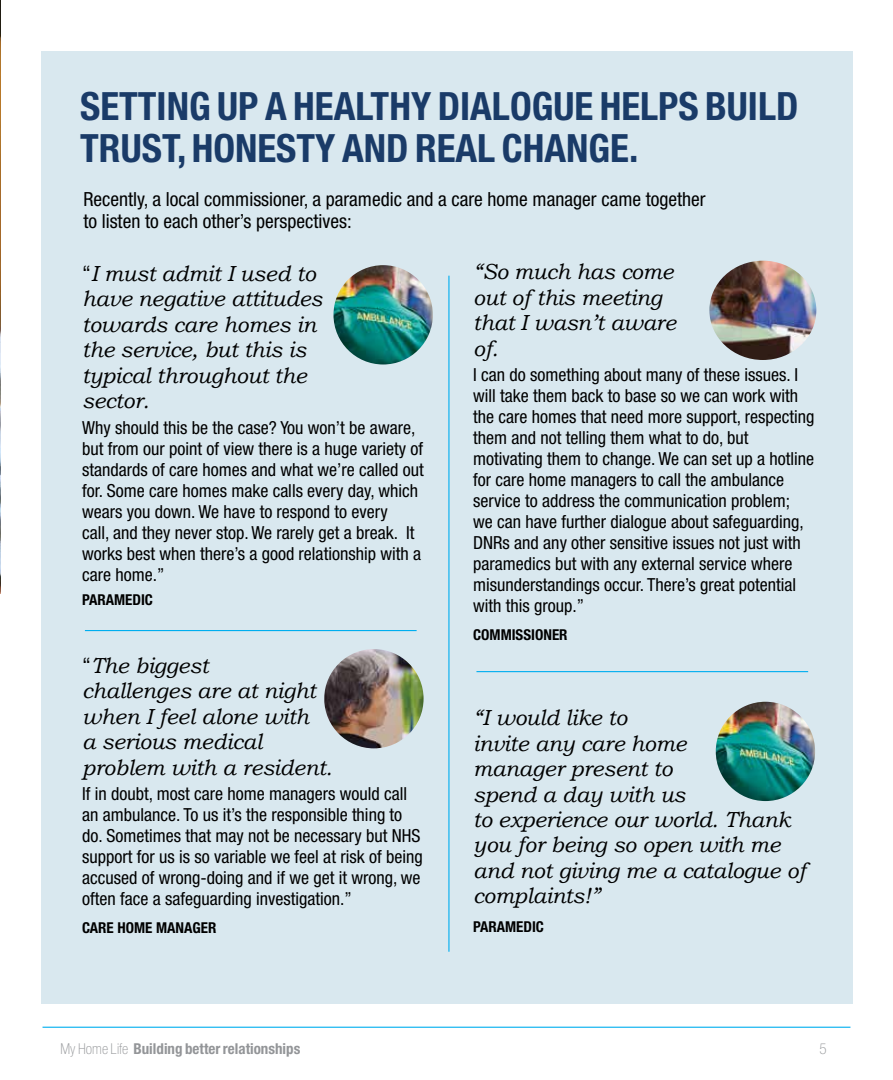
<style>
.page{position:relative;width:893px;height:1080px;background:#fff}
.page>*{position:absolute;margin:0;border:0;box-sizing:border-box;transform-origin:0 0}
.t1{font:700 condensed 39px/42px "Helvetica Neue";color:#1a3b68}
.t2{font:italic 21.75px/25.5px "Bookman Old Style";letter-spacing:-.01em;color:#000}
.t3{font:condensed 19.5px/22.5px "Helvetica Neue";color:#000}
.t4{font:condensed 18px/21px "Helvetica Neue";color:#000}
.t5{font:700 condensed 15px "Helvetica Neue";color:#000}
.t6{font:700 condensed 15px "Helvetica Neue";color:#939598}
.t7{font:100 condensed 15px "Helvetica Neue";color:#939598}
.s1{font-family:"Helvetica Neue";font-style:normal;font-stretch:condensed}
.s2{font-weight:100}
</style>
<div class="page">
<img style="left:0;top:0;width:1px;height:594px">
<hr style="left:43px;top:1027px;width:807px;height:1px;background:#00aeef">
<div style="left:41px;top:51px;width:812px;height:952px;background:#d9e8ef"></div>
<img style="left:333px;top:265px;width:100px;height:99px;border-radius:50px">
<img style="left:716px;top:702px;width:99px;height:99px;border-radius:50px">
<img style="left:324px;top:649px;width:100px;height:99px;border-radius:49px">
<img style="left:709px;top:261px;width:107px;height:99px">
<hr style="left:85px;top:630px;width:332px;height:1px;background:#00aeef">
<hr style="left:476px;top:671px;width:332px;height:1px;background:#00aeef">
<hr style="left:448px;top:276px;width:1px;height:676px;background:#00aeef">
<h1 class="t1" style="left:80px;top:85px;width:720px">SETTING UP A HEALTHY DIALOGUE HELPS BUILD<br>TRUST, HONESTY AND REAL CHANGE.</h1>
<p class="t3" style="left:83px;top:188px;width:624px">Recently, a local commissioner, a paramedic and a care home manager came together to listen to each other’s perspectives:</p>
<p class="t2" style="left:82px;top:261px;width:242px"><span class="s1">“</span>I must admit I used to have negative attitudes towards care homes in the service, but this is typical throughout the sector.</p>
<p class="t4" style="left:82px;top:417px;width:343px">Why should this be the case? You won’t be aware, but from our point of view there is a huge variety of standards of care homes and what we’re called out for. Some care homes make calls every day, which wears you down. We have to respond to every<br>call, and they never stop. We rarely get a break. It works best when there’s a good relationship with a care home.”</p>
<p class="t5" style="left:82px;top:590px;width:72px">PARAMEDIC</p>
<p class="t2" style="left:82px;top:652px;width:252px"><span class="s1">“</span>The biggest<br>challenges are at night when I feel alone with<br>a serious medical problem with a resident.</p>
<p class="t4" style="left:82px;top:783px;width:342px">If in doubt, most care home managers would call an ambulance. To us it’s the responsible thing to do. Sometimes that may not be necessary but NHS support for us is so variable we feel at risk of being accused of wrong-doing and if we get it wrong, we often face a safeguarding investigation.”</p>
<p class="t5" style="left:82px;top:919px;width:136px">CARE HOME MANAGER</p>
<p class="t2" style="left:473px;top:259px;width:205px">“So much has come out of this meeting that I wasn’t aware of.</p>
<p class="t4" style="left:473px;top:364px;width:343px">I can do something about many of these issues. I will take them back to base so we can work with the care homes that need more support, respecting them and not telling them what to do, but motivating them to change. We can set up a hotline for care home managers to call the ambulance service to address the communication problem;<br>we can have further dialogue about safeguarding, DNRs and any other sensitive issues not just with paramedics but with any external service where misunderstandings occur. There’s great potential with this group.”</p>
<p class="t5" style="left:473px;top:626px;width:96px">COMMISSIONER</p>
<p class="t2" style="left:473px;top:705px;width:334px">“I would like to<br>invite any care home<br>manager present to<br>spend a day with us<br>to experience our world. Thank you for being so open with me and not giving me a catalogue of complaints!”</p>
<p class="t5" style="left:473px;top:917px;width:72px">PARAMEDIC</p>
<p class="t6" style="left:61px;top:1040px;width:241px"><span class="s2">My Home Life</span> Building better relationships</p>
<p class="t7" style="left:819px;top:1041px;width:9px">5</p>
</div>
